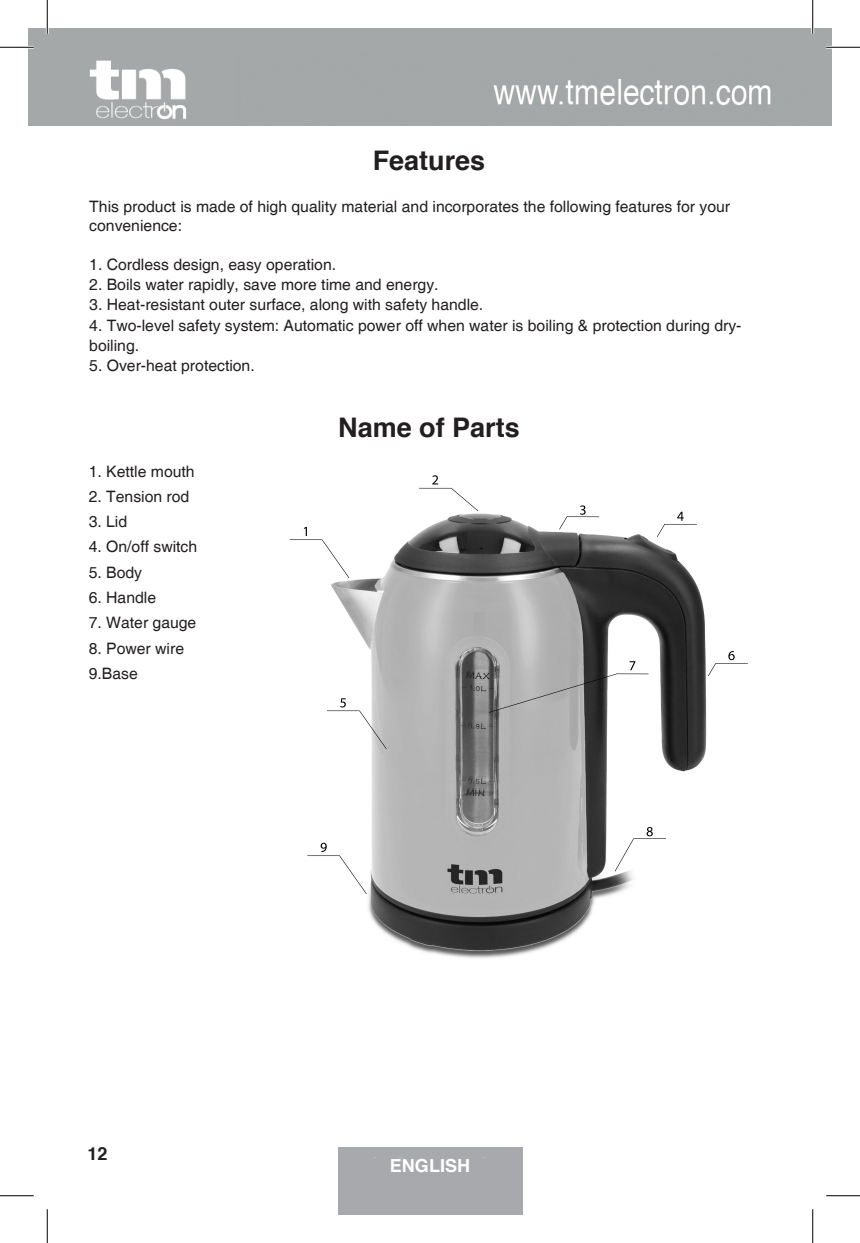
<style>
.page{position:relative;width:860px;height:1243px;background:#fff}
.page>*{position:absolute;margin:0;border:0;box-sizing:border-box;transform-origin:0 0}
.t1{font:700 27px "Helvetica";color:#231f20}
.t2{font:700 18px "Helvetica";color:#fff}
.t3{font:700 18px "Helvetica";color:#231f20}
.t4{font:15.75px/25.2px "Helvetica";color:#231f20}
</style>
<div class="page">
<div style="left:338px;top:1147px;width:184px;height:67px;background:#a8a9ad"></div>
<img style="left:28px;top:28px;width:804px;height:98px">
<img style="left:289px;top:475px;width:459px;height:483px">
<hr style="left:0;top:46px;width:34px;height:3px;background:#fff">
<hr style="left:826px;top:46px;width:34px;height:3px;background:#fff">
<hr style="left:46px;top:0;width:3px;height:34px;background:#fff">
<hr style="left:811px;top:0;width:3px;height:34px;background:#fff">
<hr style="left:0;top:47px;width:34px;height:1px;background:#000">
<hr style="left:826px;top:47px;width:34px;height:1px;background:#000">
<hr style="left:0;top:1195px;width:34px;height:1px;background:#000">
<hr style="left:826px;top:1195px;width:34px;height:1px;background:#000">
<hr style="left:47px;top:0;width:1px;height:34px;background:#000">
<hr style="left:47px;top:1209px;width:1px;height:34px;background:#000">
<hr style="left:812px;top:0;width:1px;height:34px;background:#000">
<hr style="left:812px;top:1209px;width:1px;height:34px;background:#000">
<h1 class="t1" style="left:373px;top:144px;width:114px">Features</h1>
<p class="t4" style="left:89px;top:197px;width:642px;line-height:18.9px">This product is made of high quality material and incorporates the following features for your convenience:</p>
<p class="t4" style="left:89px;top:252px;width:248px">1. Cordless design, easy operation.</p>
<p class="t4" style="left:89px;top:273px;width:351px">2. Boils water rapidly, save more time and energy.</p>
<p class="t4" style="left:89px;top:293px;width:395px">3. Heat-resistant outer surface, along with safety handle.</p>
<p class="t4" style="left:89px;top:316px;width:654px;line-height:20.2px">4. Two-level safety system: Automatic power off when water is boiling &amp; protection during dry&shy;boiling.</p>
<p class="t4" style="left:89px;top:354px;width:167px">5. Over-heat protection.</p>
<p class="t4" style="left:89px;top:459px;width:107px">1. Kettle mouth</p>
<p class="t4" style="left:89px;top:484px;width:102px">2. Tension rod</p>
<p class="t4" style="left:89px;top:509px;width:40px">3. Lid</p>
<p class="t4" style="left:89px;top:535px;width:110px">4. On/off switch</p>
<p class="t4" style="left:89px;top:560px;width:55px">5. Body</p>
<p class="t4" style="left:89px;top:585px;width:69px">6. Handle</p>
<p class="t4" style="left:89px;top:611px;width:109px">7. Water gauge</p>
<p class="t4" style="left:89px;top:636px;width:97px">8. Power wire<br>9.Base</p>
<h1 class="t1" style="left:338px;top:411px;width:183px">Name of Parts</h1>
<p class="t3" style="left:88px;top:1142px;width:22px">12</p>
<p class="t2" style="left:368px;top:1153px;width:124px">CASTE LANO</p>
<p class="t2" style="left:390px;top:1154px;width:82px">ENGLISH</p>
</div>
